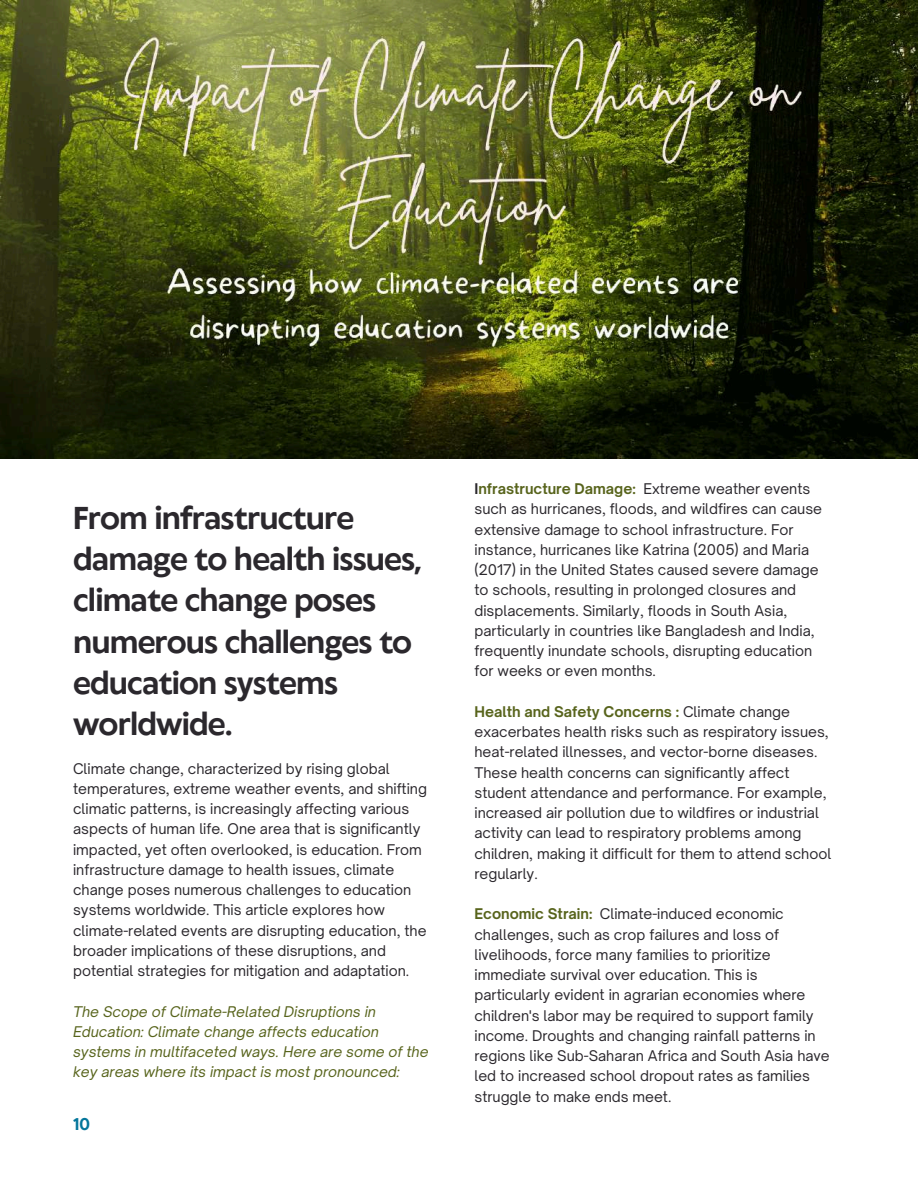
<style>
.page{position:relative;width:918px;height:1188px;background:#fff}
.page>*{position:absolute;margin:0;border:0;box-sizing:border-box;transform-origin:0 0}
.t1{font:700 29.7px/41.2px "Klein Text";letter-spacing:-.03em;color:#2b282d}
.t2{font:700 16.95px "TT Commons Pro";color:#04769b}
.t3{font:14.1px/20.2px "Open Sauce One";color:#2b282d}
.t4{font:italic 14.1px/20.2px "Open Sauce One";color:#58641c}
.s1{font-weight:700}
.s2{font-weight:700;color:#58641c}
</style>
<div class="page">
<img style="left:0;top:0;width:918px;height:459px">
<h1 class="t1" style="left:73px;top:500px;width:351px">From infrastructure damage to health issues, climate change poses numerous challenges to education systems worldwide.</h1>
<p class="t3" style="left:73px;top:758px;width:355px">Climate change, characterized by rising global temperatures, extreme weather events, and shifting climatic patterns, is increasingly affecting various aspects of human life. One area that is significantly impacted, yet often overlooked, is education. From infrastructure damage to health issues, climate change poses numerous challenges to education systems worldwide. This article explores how climate-related events are disrupting education, the broader implications of these disruptions, and potential strategies for mitigation and adaptation.</p>
<p class="t4" style="left:73px;top:1001px;width:357px">The Scope of Climate-Related Disruptions in Education: Climate change affects education systems in multifaceted ways. Here are some of the key areas where its impact is most pronounced:</p>
<p class="t2" style="left:73px;top:1113px;width:18px">10</p>
<p class="t3" style="left:475px;top:479px;width:349px"><span class="s1">I</span><span class="s2">nfrastructure Damage:</span> Extreme weather events such as hurricanes, floods, and wildfires can cause extensive damage to school infrastructure. For instance, hurricanes like Katrina (2005) and Maria (2017) in the United States caused severe damage to schools, resulting in prolonged closures and displacements. Similarly, floods in South Asia, particularly in countries like Bangladesh and India, frequently inundate schools, disrupting education for weeks or even months.</p>
<p class="t3" style="left:475px;top:701px;width:358px"><span class="s2">Health and Safety Concerns :</span> Climate change exacerbates health risks such as respiratory issues, heat-related illnesses, and vector-borne diseases.<br>These health concerns can significantly affect student attendance and performance. For example, increased air pollution due to wildfires or industrial activity can lead to respiratory problems among children, making it difficult for them to attend school regularly.</p>
<p class="t3" style="left:475px;top:904px;width:357px"><span class="s2">Economic Strain:</span> Climate-induced economic challenges, such as crop failures and loss of livelihoods, force many families to prioritize immediate survival over education. This is particularly evident in agrarian economies where children's labor may be required to support family income. Droughts and changing rainfall patterns in regions like Sub-Saharan Africa and South Asia have led to increased school dropout rates as families struggle to make ends meet.</p>
</div>
